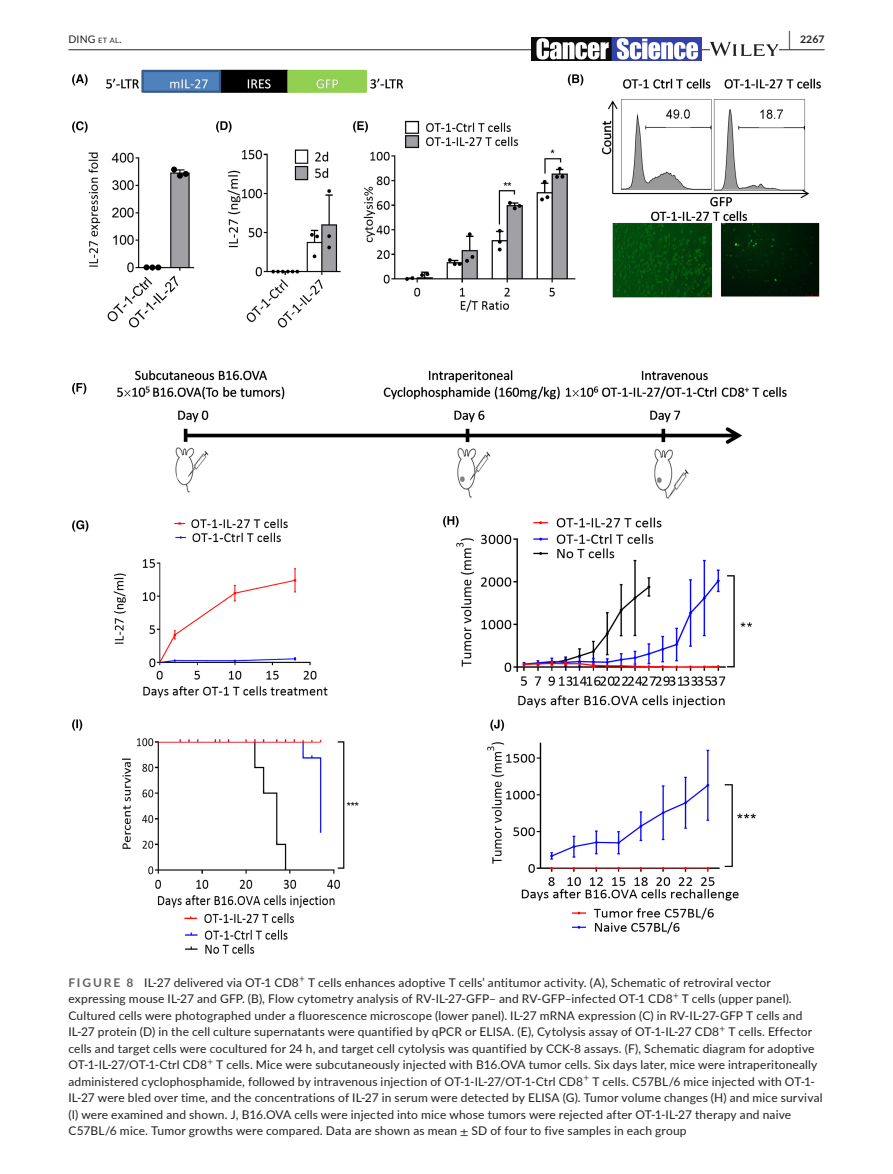
<style>
.page{position:relative;width:893px;height:1174px;background:#fff}
.page>*{position:absolute;margin:0;border:0;box-sizing:border-box;transform-origin:0 0}
.t1{font:12px/16.5px "Lato";letter-spacing:.015em;color:#231f20}
.t2{font:10.5px "Lato";color:#231f20}
.t3{font:700 10.5px "Lato";color:#231f20}
.t4{font:8.4px "STIX";color:#231f20}
.s1{font-size:7.35px}
.s2{font-size:19.5px}
.s3{font-weight:700;color:#636366}
.s4{font-family:"STIX"}
</style>
<div class="page">
<hr style="left:68px;top:49px;width:756px;height:1px;background:#231f20">
<img style="left:531px;top:37px;width:170px;height:24px">
<svg style="left:710px;top:42px;width:69px;height:14px"></svg>
<img style="left:72px;top:69px;width:749px;height:885px">
<p class="t2" style="left:68px;top:31px;width:55px">DING <span class="s1">et al</span>.</p>
<p class="t3" style="left:789px;top:31px;width:37px"><span class="s2">|</span> 2267</p>
<p class="t1" style="left:68px;top:973px;width:232px"><span class="s3">FIGURE 8</span> IL-27 delivered via OT-1 CD8</p>
<p class="t4" style="left:299px;top:972px;width:7px">+</p>
<p class="t1" style="left:68px;top:973px;width:750px;text-indent:240px">T cells enhances adoptive T cells’ antitumor activity. (A), Schematic of retroviral vector expressing mouse IL-27 and GFP. (B), Flow cytometry analysis of RV-IL-27-GFP– and RV-GFP–infected OT-1 CD8<sup>+</sup> T cells (upper panel).<br>Cultured cells were photographed under a fluorescence microscope (lower panel). IL-27 mRNA expression (C) in RV-IL-27-GFP T cells and IL-27 protein (D) in the cell culture supernatants were quantified by qPCR or ELISA. (E), Cytolysis assay of OT-1-IL-27 CD8<sup>+</sup> T cells. Effector cells and target cells were cocultured for 24 h, and target cell cytolysis was quantified by CCK-8 assays. (F), Schematic diagram for adoptive OT-1-IL-27/OT-1-Ctrl CD8<sup>+</sup> T cells. Mice were subcutaneously injected with B16.OVA tumor cells. Six days later, mice were intraperitoneally administered cyclophosphamide, followed by intravenous injection of OT-1-IL-27/OT-1-Ctrl CD8</p>
<p class="t4" style="left:583px;top:1071px;width:7px">+</p>
<p class="t1" style="left:68px;top:1072px;width:756px;text-indent:524px">T cells. C57BL/6 mice injected with OT-1- IL-27 were bled over time, and the concentrations of IL-27 in serum were detected by ELISA (G). Tumor volume changes (H) and mice survival (I) were examined and shown. J, B16.OVA cells were injected into mice whose tumors were rejected after OT-1-IL-27 therapy and naive C57BL/6 mice. Tumor growths were compared. Data are shown as mean <span class="s4">±</span> SD of four to five samples in each group</p>
</div>
